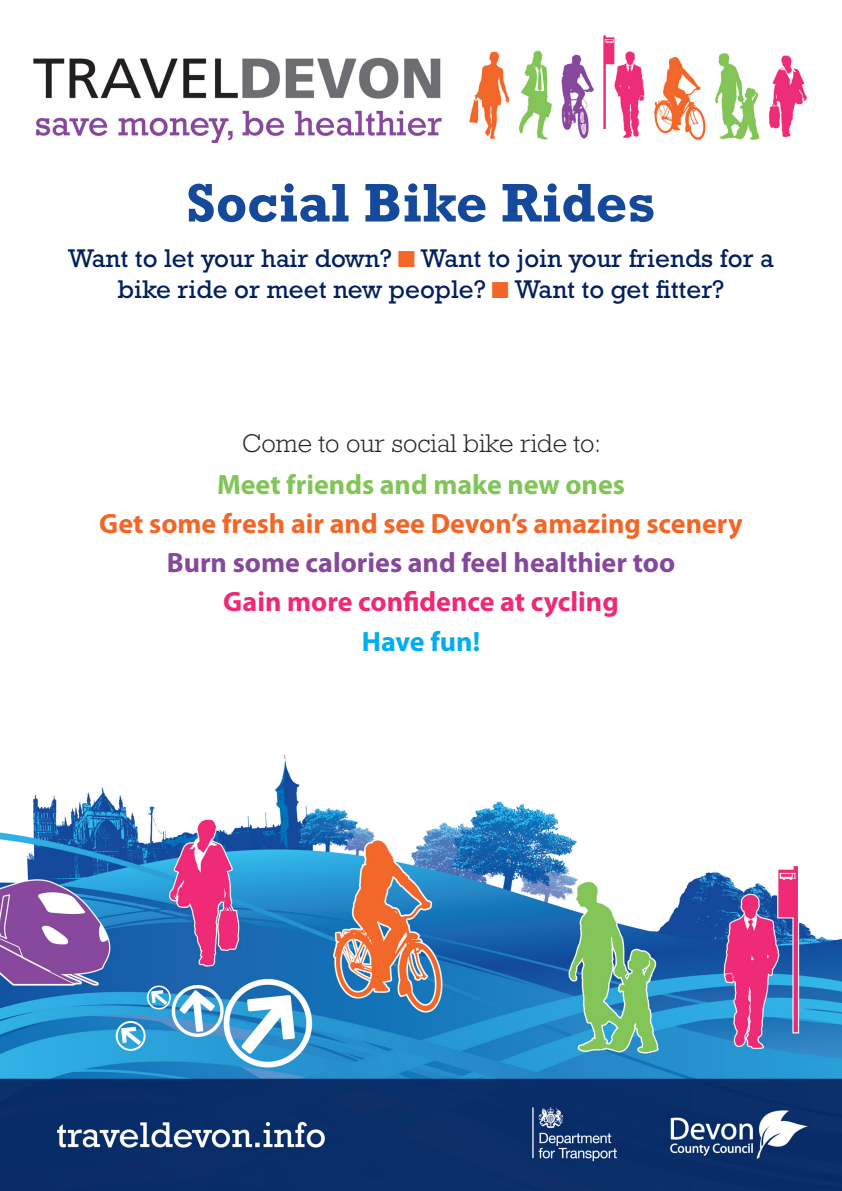
<style>
.page{position:relative;width:842px;height:1191px;background:#fff}
.page>*{position:absolute;margin:0;border:0;box-sizing:border-box;transform-origin:0 0}
.t1{font:700 55.2px "Rockwell";color:#15499b}
.t2{font:700 28px "Myriad Pro";color:#f26628}
.t3{font:700 28px "Myriad Pro";color:#86489c}
.t4{font:700 28px "Myriad Pro";color:#ee2976}
.t5{font:700 28px "Myriad Pro";color:#81c557}
.t6{font:700 28px "Myriad Pro";color:#00aeef}
.t7{font:26px/31.2px "Rockwell";color:#02205d;text-align:center}
.t8{font:300 26px "Rockwell";color:#231f20}
.s1{color:#f26628}
</style>
<div class="page">
<img style="left:33px;top:35px;width:774px;height:109px">
<img style="left:0;top:755px;width:842px;height:436px">
<h1 class="t1" style="left:186px;top:170px;width:471px">Social Bike Rides</h1>
<p class="t7" style="left:68px;top:242px;width:707px">Want to let your hair down? <span class="s1">■</span> Want to join your friends for a bike ride or meet new people? <span class="s1">■</span> Want to get fitter?</p>
<p class="t8" style="left:242px;top:428px;width:361px">Come to our social bike ride to:</p>
<p class="t5" style="left:217px;top:466px;width:409px">Meet friends and make new ones</p>
<p class="t2" style="left:99px;top:505px;width:645px">Get some fresh air and see Devon’s amazing scenery</p>
<p class="t3" style="left:167px;top:544px;width:510px">Burn some calories and feel healthier too</p>
<p class="t4" style="left:223px;top:584px;width:397px">Gain more confidence at cycling</p>
<p class="t6" style="left:362px;top:623px;width:120px">Have fun!</p>
</div>
